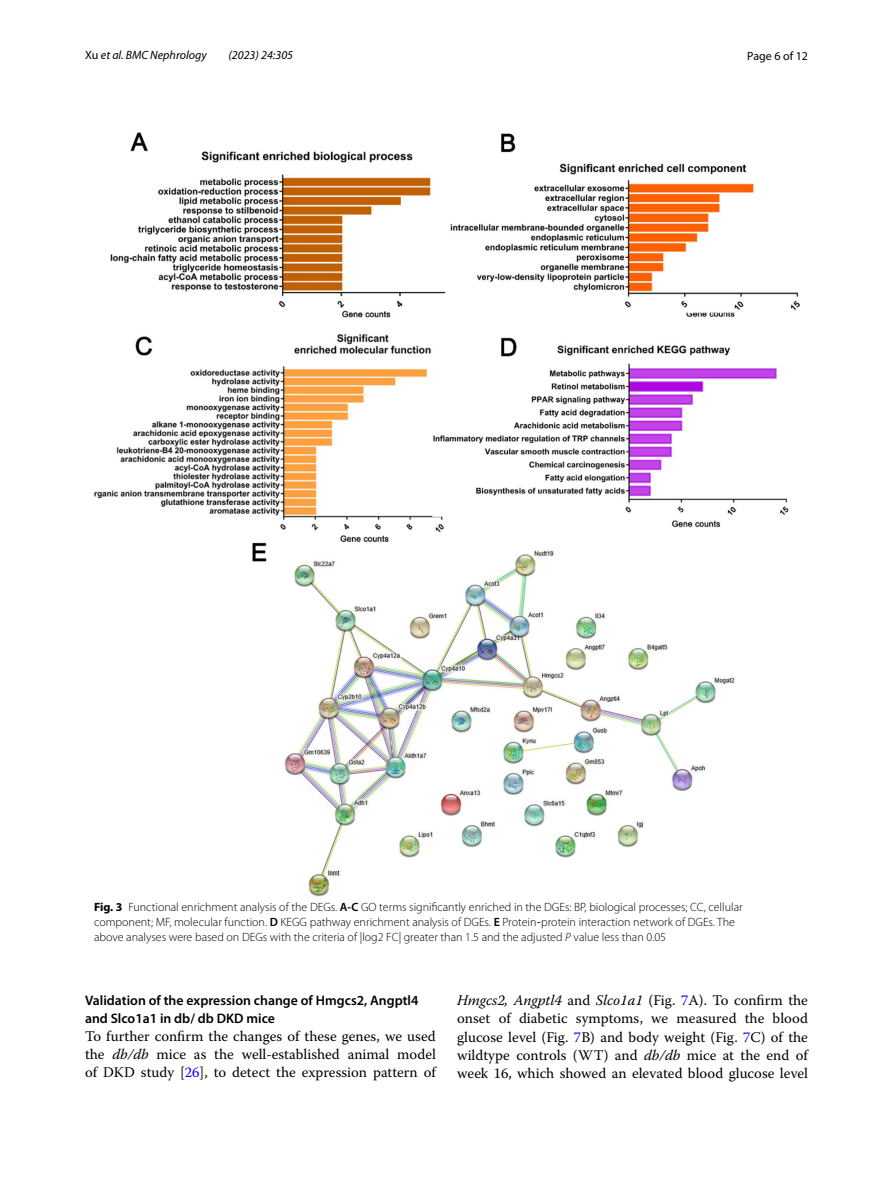
<style>
.page{position:relative;width:893px;height:1187px;background:#fff}
.page>*{position:absolute;margin:0;border:0;box-sizing:border-box;transform-origin:0 0}
.t1{font:14.7px/18px "Warnock Pro";color:#000;text-align:justify}
.t2{font:600 13.8px/18px "Myriad Pro";color:#000}
.t3{font:300 12px/15px "Myriad Pro";color:#000}
.t4{font:italic 12px "Myriad Pro";color:#000}
.t5{font:12px "Myriad Pro";color:#000}
.s1{font-style:normal}
.s2{font-weight:700}
.s3{font-weight:600}
.s4{font-family:"Segoe UI";font-weight:400}
.s5{font-style:italic}
.s6{color:#00f}
</style>
<div class="page">
<img style="left:93px;top:133px;width:707px;height:763px">
<p class="t4" style="left:85px;top:48px;width:123px"><span class="s1">Xu</span> et al. BMC Nephrology</p>
<p class="t4" style="left:228px;top:48px;width:66px">(2023) 24:305</p>
<p class="t5" style="left:747px;top:48px;width:62px">Page 6 of 12</p>
<p class="t3" style="left:94px;top:900px;width:650px"><span class="s2">Fig. 3</span> Functional enrichment analysis of the DEGs. <span class="s3">A-C</span> GO terms significantly enriched in the DGEs: BP, biological processes; CC, cellular component; MF, molecular function. <span class="s3">D</span> KEGG pathway enrichment analysis of DGEs. <span class="s3">E</span> Protein<span class="s4">‐</span>protein interaction network of DGEs. The above analyses were based on DEGs with the criteria of |log2 FC| greater than 1.5 and the adjusted <span class="s5">P</span> value less than 0.05</p>
<p class="t2" style="left:85px;top:991px;width:335px">Validation of the expression change of Hmgcs2, Angptl4 and Slco1a1 in db/ db DKD mice</p>
<p class="t1" style="left:85px;top:1026px;width:352px">To further confirm the changes of these genes, we used the <span class="s5">db/db</span> mice as the well-established animal model of DKD study [<span class="s6">26</span>], to detect the expression pattern of</p>
<p class="t1" style="left:457px;top:991px;width:352px"><span class="s5">Hmgcs2, Angptl4</span> and <span class="s5">Slco1a1</span> (Fig. <span class="s6">7</span>A). To confirm the onset of diabetic symptoms, we measured the blood glucose level (Fig. <span class="s6">7</span>B) and body weight (Fig. <span class="s6">7</span>C) of the wildtype controls (WT) and <span class="s5">db/db</span> mice at the end of week 16, which showed an elevated blood glucose level</p>
</div>
